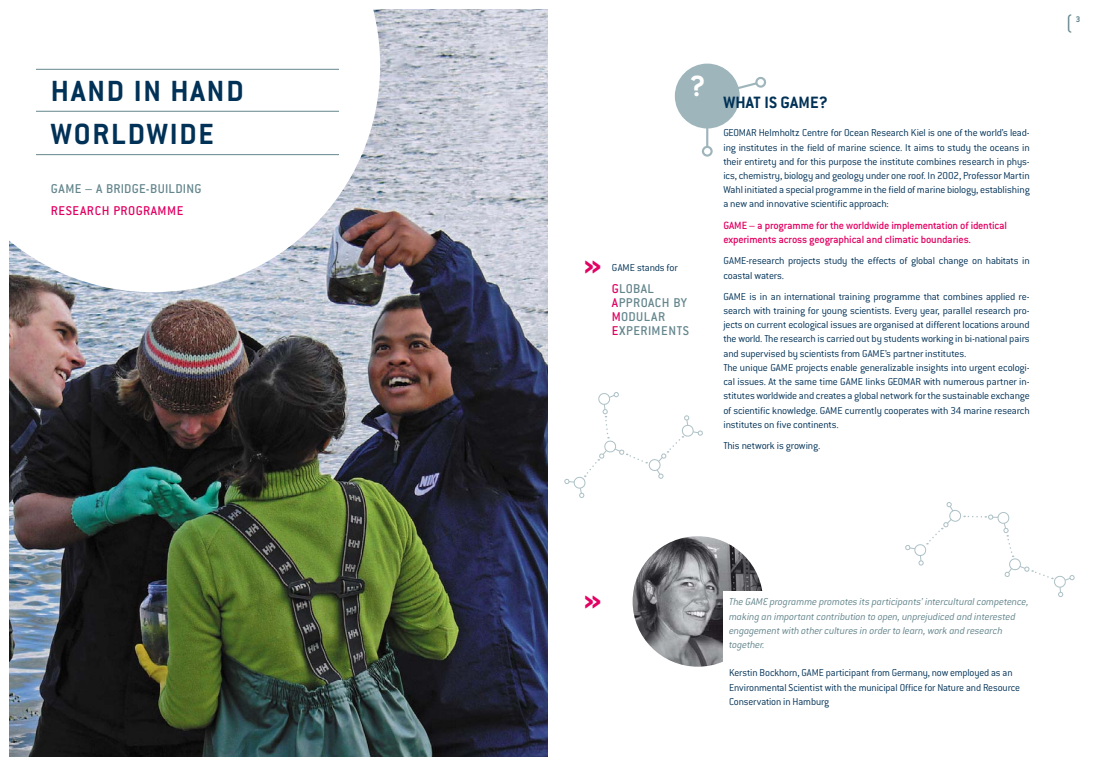
<style>
.page{position:relative;width:1095px;height:766px;background:#fff}
.page>*{position:absolute;margin:0;border:0;box-sizing:border-box;transform-origin:0 0}
.t1{font:700 32px "Conduit ITC";letter-spacing:.06em;color:#003156}
.t2{font:700 32px "Conduit ITC";color:#e30062}
.t3{font:700 32px "Conduit ITC";color:#fff}
.t4{font:300 20px "Conduit ITC";color:#64868d}
.t5{font:700 18px "Conduit ITC";letter-spacing:.01em;color:#003156}
.t6{font:500 14px/14.2px "Conduit ITC";letter-spacing:.03em;color:#64868d}
.t7{font:500 14px "Conduit ITC";letter-spacing:.04em;color:#e30062}
.t8{font:500 11.5px/14.2px "Conduit ITC";letter-spacing:-.015em;color:#e30062}
.t9{font:300 11px/14.2px "Conduit ITC";letter-spacing:-.015em;color:#003156}
.t10{font:italic 300 11px/14.2px "Conduit ITC";letter-spacing:-.015em;color:#64868d}
.t11{font:700 9px "Conduit ITC";color:#64868d}
.s1{color:#e30062}
</style>
<div class="page">
<svg style="left:905px;top:502px;width:169px;height:95px"></svg>
<svg style="left:564px;top:392px;width:139px;height:106px"></svg>
<img style="left:9px;top:9px;width:538px;height:748px">
<img style="left:632px;top:536px;width:131px;height:130px;border-radius:50%">
<div style="left:674px;top:64px;width:65px;height:64px;background:#9eb5bb;border-radius:50%"></div>
<hr style="left:706px;top:96px;width:2px;height:51px;background:#9eb5bb">
<div style="left:701px;top:146px;width:11px;height:11px;border:2px solid #9eb5bb;border-radius:50%"></div>
<svg style="left:733px;top:77px;width:33px;height:22px"></svg>
<svg style="left:9px;top:9px;width:371px;height:283px"></svg>
<hr style="left:36px;top:111px;width:303px;height:1px;background:#64868d">
<hr style="left:36px;top:154px;width:303px;height:1px;background:#64868d">
<hr style="left:36px;top:69px;width:303px;height:1px;background:#64868d">
<div style="left:723px;top:591px;width:306px;height:120px;background:#fff"></div>
<h1 class="t1" style="left:51px;top:81px;width:194px">HAND IN HAND</h1>
<h1 class="t3" style="left:689px;top:76px;width:18px">?</h1>
<h1 class="t1" style="left:51px;top:123px;width:164px">WORLDWIDE</h1>
<p class="t6" style="left:51px;top:183px;width:152px">GAME – A BRIDGE-BUILDING</p>
<p class="t7" style="left:51px;top:206px;width:134px">RESEARCH PROGRAMME</p>
<h1 class="t2" style="left:583px;top:256px;width:20px">»</h1>
<p class="t9" style="left:611px;top:262px;width:67px">GAME stands for</p>
<p class="t6" style="left:611px;top:283px;width:79px"><span class="s1">G</span>LOBAL<br><span class="s1">A</span>PPROACH BY<br><span class="s1">M</span>ODULAR<br><span class="s1">E</span>XPERIMENTS</p>
<h3 class="t5" style="left:723px;top:97px;width:106px">WHAT IS GAME?</h3>
<p class="t9" style="left:723px;top:127px;width:308px;text-align:justify">GEOMAR Helmholtz Centre for Ocean Research Kiel is one of the world’s lead&shy;ing institutes in the field of marine science. It aims to study the oceans in their entirety and for this purpose the institute combines research in phys&shy;ics, chemistry, biology and geology under one roof. In 2002, Professor Martin Wahl initiated a special programme in the field of marine biology, establishing a new and innovative scientific approach:</p>
<p class="t8" style="left:723px;top:219px;width:285px">GAME – a programme for the worldwide implementation of identical experiments across geographical and climatic boundaries.</p>
<p class="t9" style="left:723px;top:255px;width:308px">GAME-research projects study the effects of global change on habitats in coastal waters.</p>
<p class="t9" style="left:723px;top:290px;width:308px">GAME is in an international training programme that combines applied re&shy;search with training for young scientists. Every year, parallel research pro&shy;jects on current ecological issues are organised at different locations around the world. The research is carried out by students working in bi-national pairs and supervised by scientists from GAME’s partner institutes.<br>The unique GAME projects enable generalizable insights into urgent ecologi&shy;cal issues. At the same time GAME links GEOMAR with numerous partner in&shy;stitutes worldwide and creates a global network for the sustainable exchange of scientific knowledge. GAME currently cooperates with 34 marine research institutes on five continents.</p>
<p class="t9" style="left:723px;top:439px;width:98px">This network is growing.</p>
<h2 class="t4" style="left:1065px;top:17px;width:9px">(</h2>
<p class="t11" style="left:1075px;top:17px;width:6px">3</p>
<h1 class="t2" style="left:583px;top:591px;width:20px">»</h1>
<p class="t10" style="left:729px;top:596px;width:301px">The GAME programme promotes its participants’ intercultural competence, making an important contribution to open, unprejudiced and interested engagement with other cultures in order to learn, work and research together.</p>
<p class="t9" style="left:729px;top:667px;width:292px">Kerstin Bockhorn, GAME participant from Germany, now employed as an<br>Environmental Scientist with the municipal Office for Nature and Resource<br>Conservation in Hamburg</p>
</div>
